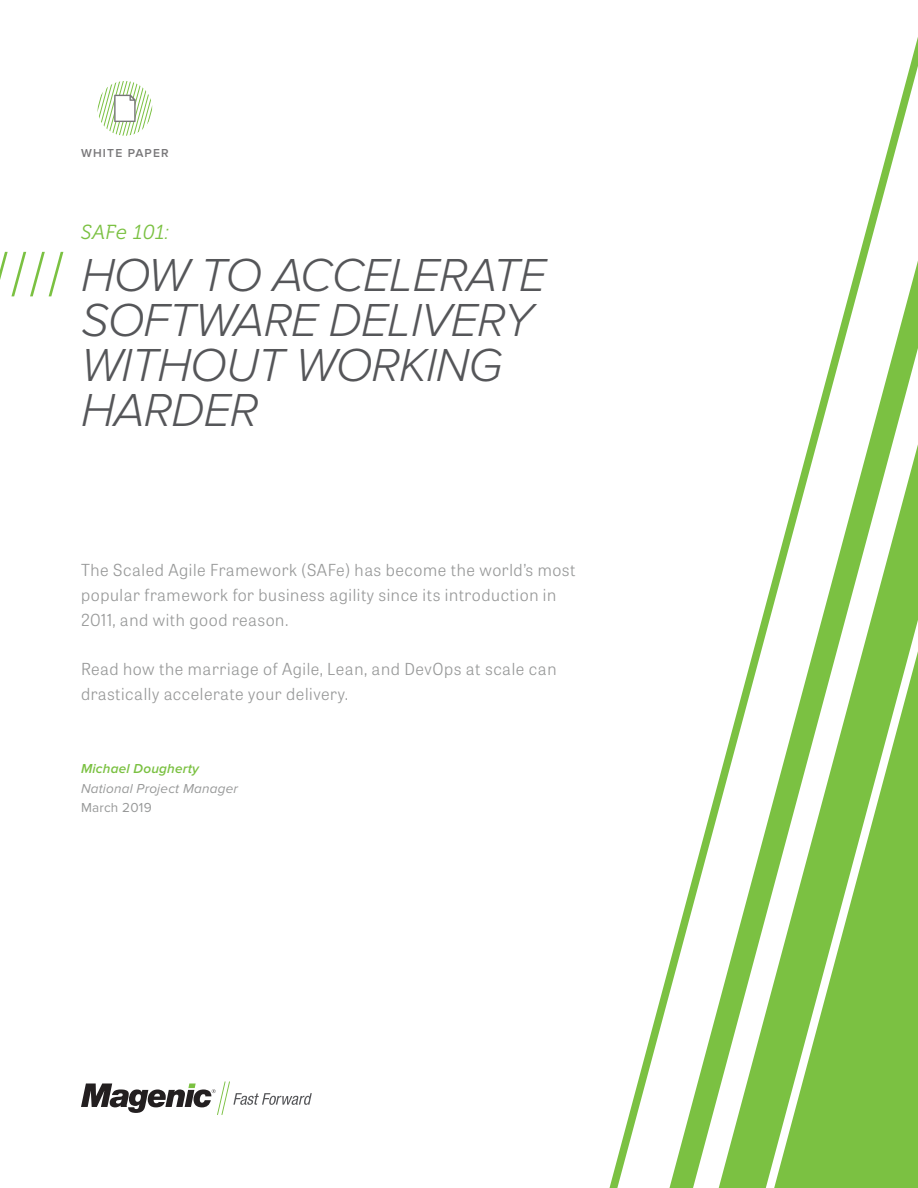
<style>
.page{position:relative;width:918px;height:1188px;background:#fff}
.page>*{position:absolute;margin:0;border:0;box-sizing:border-box;transform-origin:0 0}
.t1{font:300 63px "Proxima Nova Cond";color:#7bc142}
.HEADLINE{font:italic 300 48px/45px "Proxima Nova";letter-spacing:-.02em;color:#555659}
.CALLOUT{font:italic 20.25px "Museo 300";letter-spacing:.025em;color:#7bc142}
.INTRO{font:300 16.5px/24.8px "Tablet Gothic";letter-spacing:.035em;color:#989999}
.t2{font:italic 13.5px "Proxima Nova";letter-spacing:.015em;color:#989999}
.t3{font:italic 600 13.5px "Proxima Nova";letter-spacing:.015em;color:#7bc142}
.t4{font:13.5px "Proxima Nova";letter-spacing:.015em;color:#989999}
.t5{font:600 12px "Proxima Nova";letter-spacing:.1em;color:#787779}
</style>
<div class="page">
<svg style="left:609px;top:37px;width:309px;height:1151px"></svg>
<svg style="left:666px;top:210px;width:252px;height:978px"></svg>
<svg style="left:715px;top:394px;width:203px;height:794px"></svg>
<svg style="left:771px;top:601px;width:147px;height:587px;fill:#7bc142"></svg>
<svg style="left:81px;top:1081px;width:231px;height:34px"></svg>
<svg style="left:98px;top:81px;width:54px;height:55px"></svg>
<p class="t5" style="left:81px;top:146px;width:89px">WHITE PAPER</p>
<h1 class="t1" style="left:-7px;top:239px;width:72px">////</h1>
<p class="CALLOUT" style="left:81px;top:222px;width:89px">SAFe 101:</p>
<p class="HEADLINE" style="left:81px;top:253px;width:467px">HOW TO ACCELERATE<br>SOFTWARE DELIVERY<br>WITHOUT WORKING<br>HARDER</p>
<p class="INTRO" style="left:81px;top:557px;width:496px">The Scaled Agile Framework (SAFe) has become the world’s most popular framework for business agility since its introduction in<br>2011, and with good reason.</p>
<p class="INTRO" style="left:81px;top:656px;width:477px">Read how the marriage of Agile, Lean, and DevOps at scale can drastically accelerate your delivery.</p>
<p class="t3" style="left:81px;top:761px;width:120px">Michael Dougherty</p>
<p class="t2" style="left:81px;top:781px;width:158px">National Project Manager</p>
<p class="t4" style="left:81px;top:800px;width:72px">March 2019</p>
</div>
